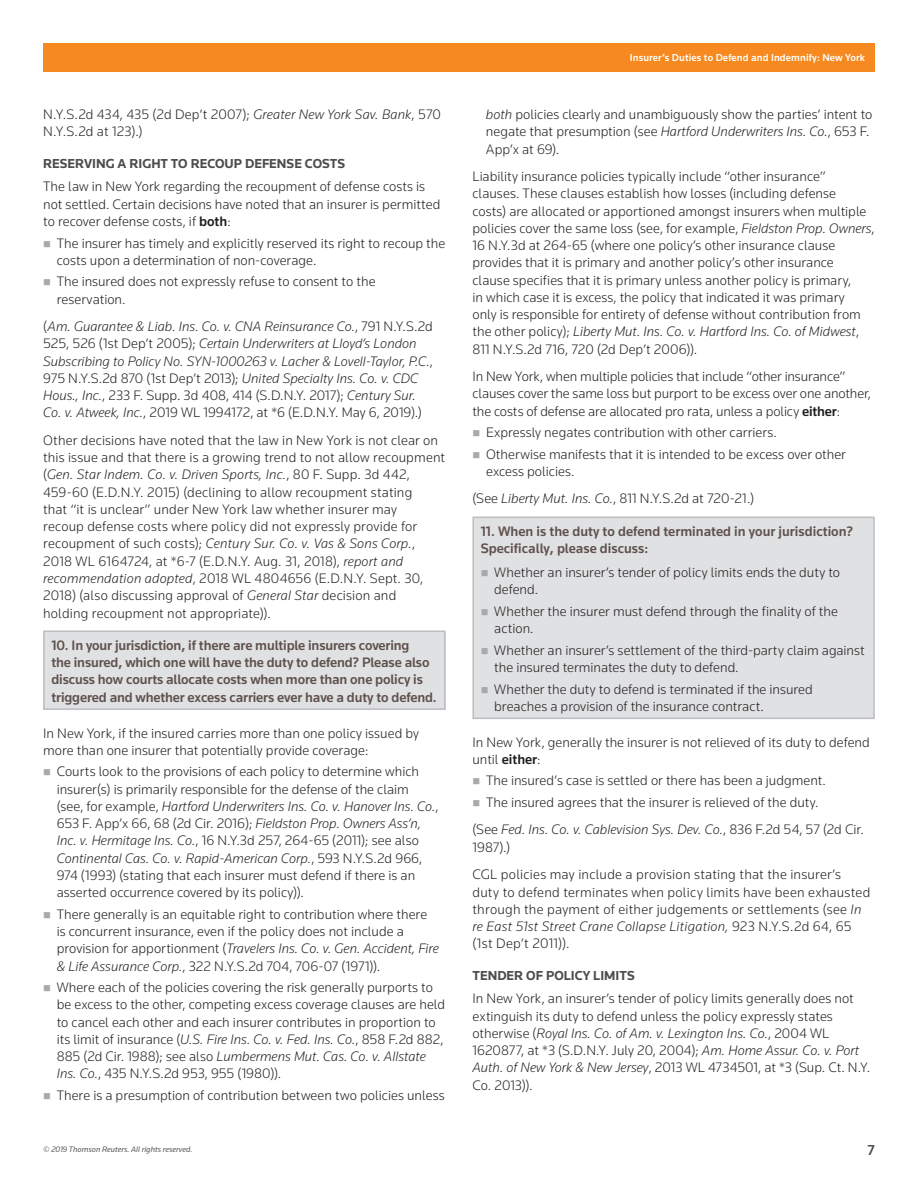
<style>
.page{position:relative;width:918px;height:1188px;background:#fff}
.page>*{position:absolute;margin:0;border:0;box-sizing:border-box;transform-origin:0 0}
.t1{font:500 15px "Knowledge";color:#4b4c4d}
.t2{font:300 14.25px/17.2px "Knowledge";letter-spacing:.005em;color:#231f20}
.t3{font:italic 300 14.25px/17.2px "Knowledge";color:#231f20}
.t4{font:500 14.25px/17.2px "Knowledge";letter-spacing:-.01em;color:#5f514d}
.t5{font:700 13.5px "Knowledge";color:#4b4c4d}
.t6{font:500 10.5px "Knowledge";letter-spacing:.01em;color:#fff}
.t7{font:italic 8.25px "Knowledge";color:#57585a}
.s1{font-style:italic}
.s2{font-weight:500}
.s3{font-style:normal}
</style>
<div class="page">
<div style="left:43px;top:43px;width:832px;height:29px;background:#f6891f"></div>
<div style="left:43px;top:632px;width:403px;height:77px;background:#e0e1e3"></div>
<div style="left:43px;top:630px;width:403px;height:80px;border:2px solid #bcbdc0"></div>
<div style="left:473px;top:517px;width:401px;height:201px;background:#e0e1e3"></div>
<div style="left:472px;top:517px;width:403px;height:202px;border:2px solid #bcbdc0"></div>
<p class="t2" style="left:43px;top:105px;width:399px">N.Y.S.2d 434, 435 (2d Dep’t 2007); <span class="s1">Greater New York Sav. Bank</span>, 570<br>N.Y.S.2d at 123).)</p>
<p class="t5" style="left:43px;top:155px;width:303px">RESERVING A RIGHT TO RECOUP DEFENSE COSTS</p>
<p class="t2" style="left:43px;top:178px;width:399px">The law in New York regarding the recoupment of defense costs is not settled. Certain decisions have noted that an insurer is permitted to recover defense costs, if <span class="s2">both</span>:</p>
<p class="t2" style="left:57px;top:234px;width:390px">The insurer has timely and explicitly reserved its right to recoup the costs upon a determination of non-coverage.</p>
<p class="t2" style="left:57px;top:273px;width:320px">The insured does not expressly refuse to consent to the reservation.</p>
<p class="t3" style="left:43px;top:318px;width:391px"><span class="s3">(</span>Am. Guarantee &amp; Liab. Ins. Co. v. CNA Reinsurance Co.<span class="s3">, 791 N.Y.S.2d 525, 526 (1st Dep’t 2005);</span> Certain Underwriters at Lloyd’s London Subscribing to Policy No. SYN-1000263 v. Lacher &amp; Lovell-Taylor, P.C.<span class="s3">, 975 N.Y.S.2d 870 (1st Dep’t 2013);</span> United Specialty Ins. Co. v. CDC Hous., Inc.<span class="s3">, 233 F. Supp. 3d 408, 414 (S.D.N.Y. 2017);</span> Century Sur.<br>Co. v. Atweek, Inc.<span class="s3">, 2019 WL 1994172, at *6 (E.D.N.Y. May 6, 2019).)</span></p>
<p class="t2" style="left:43px;top:431px;width:404px">Other decisions have noted that the law in New York is not clear on this issue and that there is a growing trend to not allow recoupment (<span class="s1">Gen. Star Indem. Co. v. Driven Sports, Inc.</span>, 80 F. Supp. 3d 442, 459-60 (E.D.N.Y. 2015) (declining to allow recoupment stating<br>that “it is unclear” under New York law whether insurer may<br>recoup defense costs where policy did not expressly provide for recoupment of such costs); <span class="s1">Century Sur. Co. v. Vas &amp; Sons Corp.</span>, 2018 WL 6164724, at *6-7 (E.D.N.Y. Aug. 31, 2018), <span class="s1">report and recommendation adopted</span>, 2018 WL 4804656 (E.D.N.Y. Sept. 30, 2018) (also discussing approval of <span class="s1">General Star</span> decision and<br>holding recoupment not appropriate)).</p>
<p class="t4" style="left:51px;top:636px;width:387px">10. In your jurisdiction, if there are multiple insurers covering<br>the insured, which one will have the duty to defend? Please also discuss how courts allocate costs when more than one policy is triggered and whether excess carriers ever have a duty to defend.</p>
<p class="t2" style="left:43px;top:724px;width:377px">In New York, if the insured carries more than one policy issued by more than one insurer that potentially provide coverage:</p>
<p class="t2" style="left:57px;top:763px;width:384px">Courts look to the provisions of each policy to determine which insurer(s) is primarily responsible for the defense of the claim (see, for example, <span class="s1">Hartford Underwriters Ins. Co. v. Hanover Ins. Co.</span>, 653 F. App’x 66, 68 (2d Cir. 2016); <span class="s1">Fieldston Prop. Owners Ass’n, Inc. v. Hermitage Ins. Co.</span>, 16 N.Y.3d 257, 264-65 (2011); see also <span class="s1">Continental Cas. Co. v. Rapid-American Corp.</span>, 593 N.Y.S.2d 966, 974 (1993) (stating that each insurer must defend if there is an asserted occurrence covered by its policy)).</p>
<p class="t2" style="left:57px;top:905px;width:384px">There generally is an equitable right to contribution where there is concurrent insurance, even if the policy does not include a provision for apportionment (<span class="s1">Travelers Ins. Co. v. Gen. Accident, Fire &amp; Life Assurance Corp.</span>, 322 N.Y.S.2d 704, 706-07 (1971)).</p>
<p class="t2" style="left:57px;top:978px;width:390px">Where each of the policies covering the risk generally purports to be excess to the other, competing excess coverage clauses are held to cancel each other and each insurer contributes in proportion to its limit of insurance (<span class="s1">U.S. Fire Ins. Co. v. Fed. Ins. Co.</span>, 858 F.2d 882, 885 (2d Cir. 1988); see also <span class="s1">Lumbermens Mut. Cas. Co. v. Allstate Ins. Co.</span>, 435 N.Y.S.2d 953, 955 (1980)).</p>
<p class="t2" style="left:57px;top:1086px;width:389px">There is a presumption of contribution between two policies unless</p>
<p class="t6" style="left:630px;top:51px;width:237px">Insurer’s Duties to Defend and Indemnify: New York</p>
<p class="t2" style="left:486px;top:105px;width:388px"><span class="s1">both</span> policies clearly and unambiguously show the parties’ intent to negate that presumption (see <span class="s1">Hartford Underwriters Ins. Co.</span>, 653 F.<br>App’x at 69).</p>
<p class="t2" style="left:473px;top:167px;width:404px">Liability insurance policies typically include “other insurance” clauses. These clauses establish how losses (including defense<br>costs) are allocated or apportioned amongst insurers when multiple policies cover the same loss (see, for example, <span class="s1">Fieldston Prop. Owners</span>, 16 N.Y.3d at 264-65 (where one policy’s other insurance clause provides that it is primary and another policy’s other insurance<br>clause specifies that it is primary unless another policy is primary,<br>in which case it is excess, the policy that indicated it was primary<br>only is responsible for entirety of defense without contribution from the other policy); <span class="s1">Liberty Mut. Ins. Co. v. Hartford Ins. Co. of Midwest</span>, 811 N.Y.S.2d 716, 720 (2d Dep’t 2006)).</p>
<p class="t2" style="left:473px;top:368px;width:400px">In New York, when multiple policies that include “other insurance” clauses cover the same loss but purport to be excess over one another, the costs of defense are allocated pro rata, unless a policy <span class="s2">either</span>:</p>
<p class="t2" style="left:486px;top:421px;width:361px;line-height:21.6px">Expressly negates contribution with other carriers.<br>Otherwise manifests that it is intended to be excess over other</p>
<p class="t2" style="left:473px;top:457px;width:283px;line-height:27.5px;text-indent:13px">excess policies.<br>(See <span class="s1">Liberty Mut. Ins. Co.</span>, 811 N.Y.S.2d at 720-21.)</p>
<p class="t4" style="left:481px;top:522px;width:374px">11. When is the duty to defend terminated in your jurisdiction?<br>Specifically, please discuss:</p>
<p class="t2" style="left:494px;top:564px;width:347px">Whether an insurer’s tender of policy limits ends the duty to defend.</p>
<p class="t2" style="left:494px;top:602px;width:345px">Whether the insurer must defend through the finality of the action.</p>
<p class="t2" style="left:494px;top:641px;width:372px">Whether an insurer’s settlement of the third-party claim against the insured terminates the duty to defend.</p>
<p class="t2" style="left:494px;top:680px;width:320px">Whether the duty to defend is terminated if the insured breaches a provision of the insurance contract.</p>
<p class="t2" style="left:472px;top:733px;width:399px">In New York, generally the insurer is not relieved of its duty to defend until <span class="s2">either</span>:</p>
<p class="t2" style="left:486px;top:770px;width:341px;line-height:21.6px">The insured’s case is settled or there has been a judgment.<br>The insured agrees that the insurer is relieved of the duty.</p>
<p class="t3" style="left:473px;top:821px;width:393px"><span class="s3">(See</span> Fed. Ins. Co. v. Cablevision Sys. Dev. Co.<span class="s3">, 836 F.2d 54, 57 (2d Cir.<br>1987).)</span></p>
<p class="t2" style="left:473px;top:866px;width:399px">CGL policies may include a provision stating that the insurer’s duty to defend terminates when policy limits have been exhausted through the payment of either judgements or settlements (see <span class="s1">In re East 51st Street Crane Collapse Litigation,</span> 923 N.Y.S.2d 64, 65 (1st Dep’t 2011)).</p>
<p class="t5" style="left:472px;top:967px;width:164px">TENDER OF POLICY LIMITS</p>
<p class="t2" style="left:472px;top:990px;width:399px">In New York, an insurer’s tender of policy limits generally does not extinguish its duty to defend unless the policy expressly states otherwise (<span class="s1">Royal Ins. Co. of Am. v. Lexington Ins. Co.</span>, 2004 WL 1620877, at *3 (S.D.N.Y. July 20, 2004); <span class="s1">Am. Home Assur. Co. v. Port Auth. of New York &amp; New Jersey</span>, 2013 WL 4734501, at *3 (Sup. Ct. N.Y.<br>Co. 2013)).</p>
<p class="t7" style="left:43px;top:1144px;width:151px">© 2019 Thomson Reuters. All rights reserved.</p>
<p class="t1" style="left:868px;top:1141px;width:9px">7</p>
</div>
